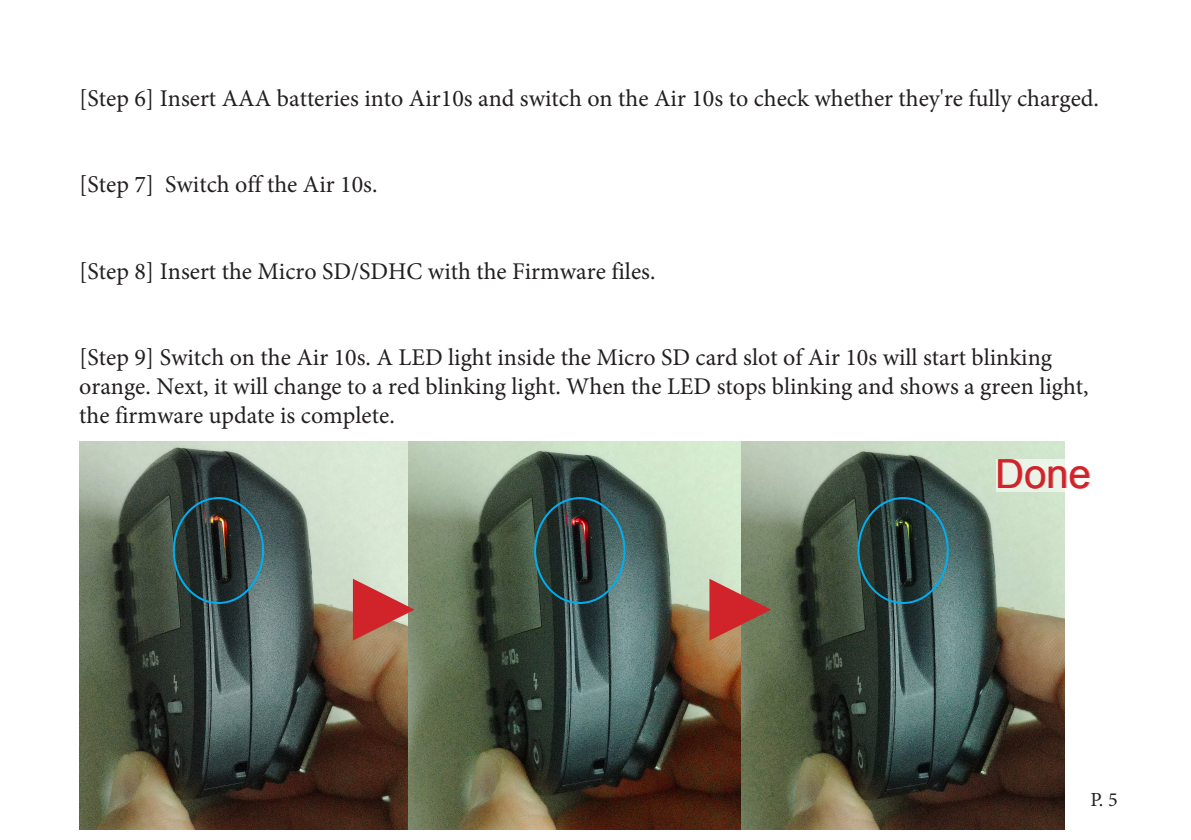
<style>
.page{position:relative;width:1191px;height:840px;background:#fff}
.page>*{position:absolute;margin:0;border:0;box-sizing:border-box;transform-origin:0 0}
.t1{font:89px "Arial";color:#d1232a}
.t2{font:40px "Arial";color:#d1232a}
.t3{font:24px/28.8px "Minion Pro";color:#231f20}
.t4{font:20px "Minion Pro";color:#231f20}
</style>
<div class="page">
<img style="left:79px;top:441px;width:329px;height:388px">
<img style="left:408px;top:441px;width:334px;height:388px">
<img style="left:742px;top:441px;width:322px;height:388px">
<div style="left:173px;top:497px;width:91px;height:106px;border:2px solid #00aeef;border-radius:50%"></div>
<div style="left:534px;top:497px;width:91px;height:106px;border:2px solid #00aeef;border-radius:50%"></div>
<div style="left:857px;top:497px;width:91px;height:106px;border:2px solid #00aeef;border-radius:50%"></div>
<div style="left:996px;top:458px;width:99px;height:33px;background:linear-gradient(to right,#e4efe1,#fefefe)"></div>
<p class="t3" style="left:79px;top:84px;width:1021px">[Step 6] Insert AAA batteries into Air10s and switch on the Air 10s to check whether they're fully charged.</p>
<p class="t3" style="left:79px;top:170px;width:300px">[Step 7] Switch off the Air 10s.</p>
<p class="t3" style="left:79px;top:257px;width:578px">[Step 8] Insert the Micro SD/SDHC with the Firmware files.</p>
<p class="t3" style="left:79px;top:343px;width:1011px">[Step 9] Switch on the Air 10s. A LED light inside the Micro SD card slot of Air 10s will start blinking orange. Next, it will change to a red blinking light. When the LED stops blinking and shows a green light, the firmware update is complete.</p>
<p class="t1" style="left:442px;top:565px;width:90px;rotate:90deg">▲</p>
<p class="t1" style="left:799px;top:565px;width:90px;rotate:90deg">▲</p>
<h2 class="t2" style="left:996px;top:447px;width:97px">Done</h2>
<p class="t4" style="left:1090px;top:785px;width:29px">P. 5</p>
</div>
